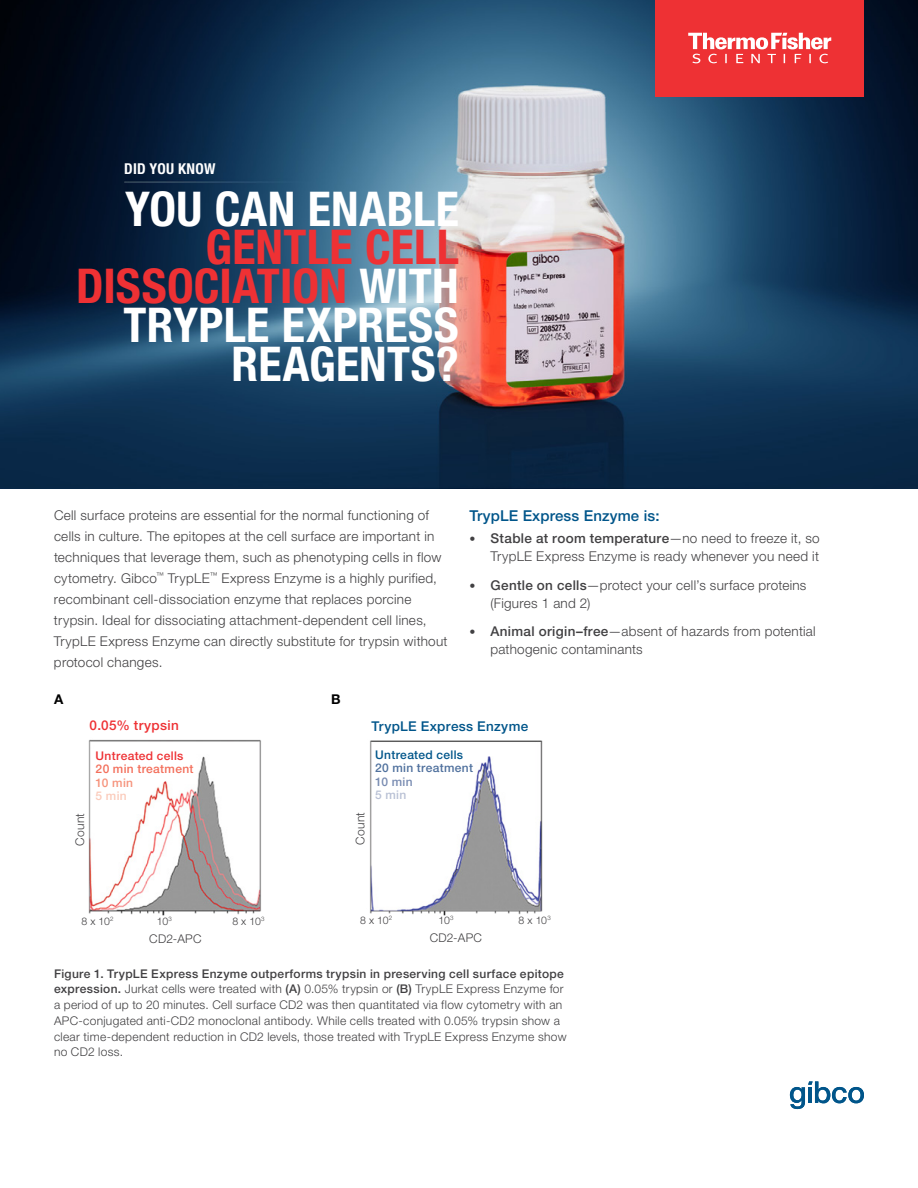
<style>
.page{position:relative;width:918px;height:1188px;background:#fff}
.page>*{position:absolute;margin:0;border:0;box-sizing:border-box;transform-origin:0 0}
.t1{font:700 condensed 48px/39px "Helvetica Neue LTW1 G";letter-spacing:.005em;color:#fff;text-align:right}
.t2{font:500 15px "Helvetica Neue LTW1 G";letter-spacing:.01em;color:#00558a}
.t3{font:700 condensed 15px "Helvetica Neue LTW1 G";letter-spacing:.01em;color:#fff}
.t4{font:300 13.5px/21px "Helvetica Neue LTW1 G";letter-spacing:.02em;color:#414042}
.t5{font:500 13.5px "Helvetica Neue LTW1 G";letter-spacing:.025em;color:#00558a}
.t6{font:500 13.5px "Helvetica Neue LTW1 G";letter-spacing:.025em;color:#ee3134}
.t7{font:700 13.5px "Helvetica Neue LTW1 G";color:#000}
.t8{font:300 12px/15.8px "Helvetica Neue LTW1 G";letter-spacing:.025em;color:#414042}
.t9{font:500 12px "Helvetica Neue LTW1 G";letter-spacing:.025em;color:#ee3134}
.t10{font:500 12px "Helvetica Neue LTW1 G";letter-spacing:.025em;color:#f36e5a}
.t11{font:500 12px "Helvetica Neue LTW1 G";letter-spacing:.025em;color:#00558a}
.t12{font:500 12px "Helvetica Neue LTW1 G";letter-spacing:.025em;color:#4f709d}
.t13{font:500 12px "Helvetica Neue LTW1 G";color:#f6937c}
.t14{font:500 12px "Helvetica Neue LTW1 G";color:#788bb1}
.t15{font:500 12px "Helvetica Neue LTW1 G";color:#fbcbbb}
.t16{font:500 12px "Helvetica Neue LTW1 G";color:#b9c1d5}
.t17{font:300 10.5px "Helvetica Neue LTW1 G";letter-spacing:-.03em;color:#414042}
.s1{color:#ee3134}
.s2{font-weight:500;font-size:12px}
.s3{font-weight:500}
</style>
<div class="page">
<img style="left:0;top:0;width:918px;height:488px">
<img style="left:88px;top:739px;width:173px;height:176px">
<svg style="left:94px;top:747px;width:102px;height:63px"></svg>
<img style="left:369px;top:740px;width:174px;height:176px">
<svg style="left:373px;top:748px;width:101px;height:62px"></svg>
<svg style="left:790px;top:1081px;width:74px;height:28px"></svg>
<div style="left:656px;top:0;width:208px;height:96px;background:#ee3134"></div>
<svg style="left:688px;top:33px;width:143px;height:30px"></svg>
<p class="t3" style="left:124px;top:159px;width:93px">DID YOU KNOW</p>
<h1 class="t1" style="left:125px;top:189px;width:335px">YOU CAN ENABLE</h1>
<h1 class="t1" style="left:76px;top:228px;width:384px"><span class="s1">GENTLE CELL<br>DISSOCIATION</span> WITH<br>TRYPLE EXPRESS<br>REAGENTS?</h1>
<p class="t4" style="left:54px;top:504px;width:395px">Cell surface proteins are essential for the normal functioning of cells in culture. The epitopes at the cell surface are important in techniques that leverage them, such as phenotyping cells in flow cytometry. Gibco<sup>™</sup> TrypLE<sup>™</sup> Express Enzyme is a highly purified, recombinant cell-dissociation enzyme that replaces porcine trypsin. Ideal for dissociating attachment-dependent cell lines, TrypLE Express Enzyme can directly substitute for trypsin without protocol changes.</p>
<p class="t2" style="left:470px;top:506px;width:192px">TrypLE Express Enzyme is:</p>
<p class="t4" style="left:470px;top:529px;width:352px;line-height:18px;text-align:right"><span class="s2">•</span> <span class="s3">Stable at room temperature</span>—no need to freeze it, so<br>TrypLE Express Enzyme is ready whenever you need it</p>
<p class="t4" style="left:490px;top:576px;width:317px;line-height:18px;text-indent:-21px"><span class="s2">•</span> <span class="s3">Gentle on cells</span>—protect your cell’s surface proteins (Figures 1 and 2)</p>
<p class="t4" style="left:490px;top:622px;width:327px;line-height:18px;text-indent:-21px"><span class="s2">•</span> <span class="s3">Animal origin–free</span>—absent of hazards from potential pathogenic contaminants</p>
<p class="t7" style="left:54px;top:691px;width:11px">A</p>
<p class="t7" style="left:331px;top:691px;width:11px">B</p>
<p class="t6" style="left:90px;top:717px;width:91px">0.05% trypsin</p>
<p class="t8" style="left:72px;top:846px;width:34px;rotate:-90deg">Count</p>
<p class="t9" style="left:96px;top:748px;width:89px">Untreated cells</p>
<p class="t10" style="left:96px;top:762px;width:99px">20 min treatment</p>
<p class="t13" style="left:96px;top:775px;width:39px">10 min</p>
<p class="t15" style="left:96px;top:789px;width:33px">5 min</p>
<p class="t5" style="left:372px;top:718px;width:158px">TrypLE Express Enzyme</p>
<p class="t8" style="left:352px;top:845px;width:34px;rotate:-90deg">Count</p>
<p class="t11" style="left:375px;top:747px;width:89px">Untreated cells</p>
<p class="t12" style="left:375px;top:761px;width:99px">20 min treatment</p>
<p class="t14" style="left:375px;top:774px;width:39px">10 min</p>
<p class="t16" style="left:375px;top:788px;width:33px">5 min</p>
<p class="t17" style="left:81px;top:915px;width:34px">8 x 10<sup>2</sup></p>
<p class="t17" style="left:157px;top:915px;width:17px">10<sup>3</sup></p>
<p class="t17" style="left:232px;top:915px;width:34px">8 x 10<sup>3</sup></p>
<p class="t8" style="left:149px;top:931px;width:54px">CD2-APC</p>
<p class="t17" style="left:360px;top:914px;width:34px">8 x 10<sup>2</sup></p>
<p class="t17" style="left:439px;top:914px;width:17px">10<sup>3</sup></p>
<p class="t17" style="left:519px;top:914px;width:34px">8 x 10<sup>3</sup></p>
<p class="t8" style="left:430px;top:930px;width:54px">CD2-APC</p>
<p class="t8" style="left:54px;top:965px;width:514px"><span class="s3">Figure 1. TrypLE Express Enzyme outperforms trypsin in preserving cell surface epitope expression.</span> Jurkat cells were treated with <span class="s3">(A)</span> 0.05% trypsin or <span class="s3">(B)</span> TrypLE Express Enzyme for a period of up to 20 minutes. Cell surface CD2 was then quantitated via flow cytometry with an APC-conjugated anti-CD2 monoclonal antibody. While cells treated with 0.05% trypsin show a clear time-dependent reduction in CD2 levels, those treated with TrypLE Express Enzyme show no CD2 loss.</p>
</div>
